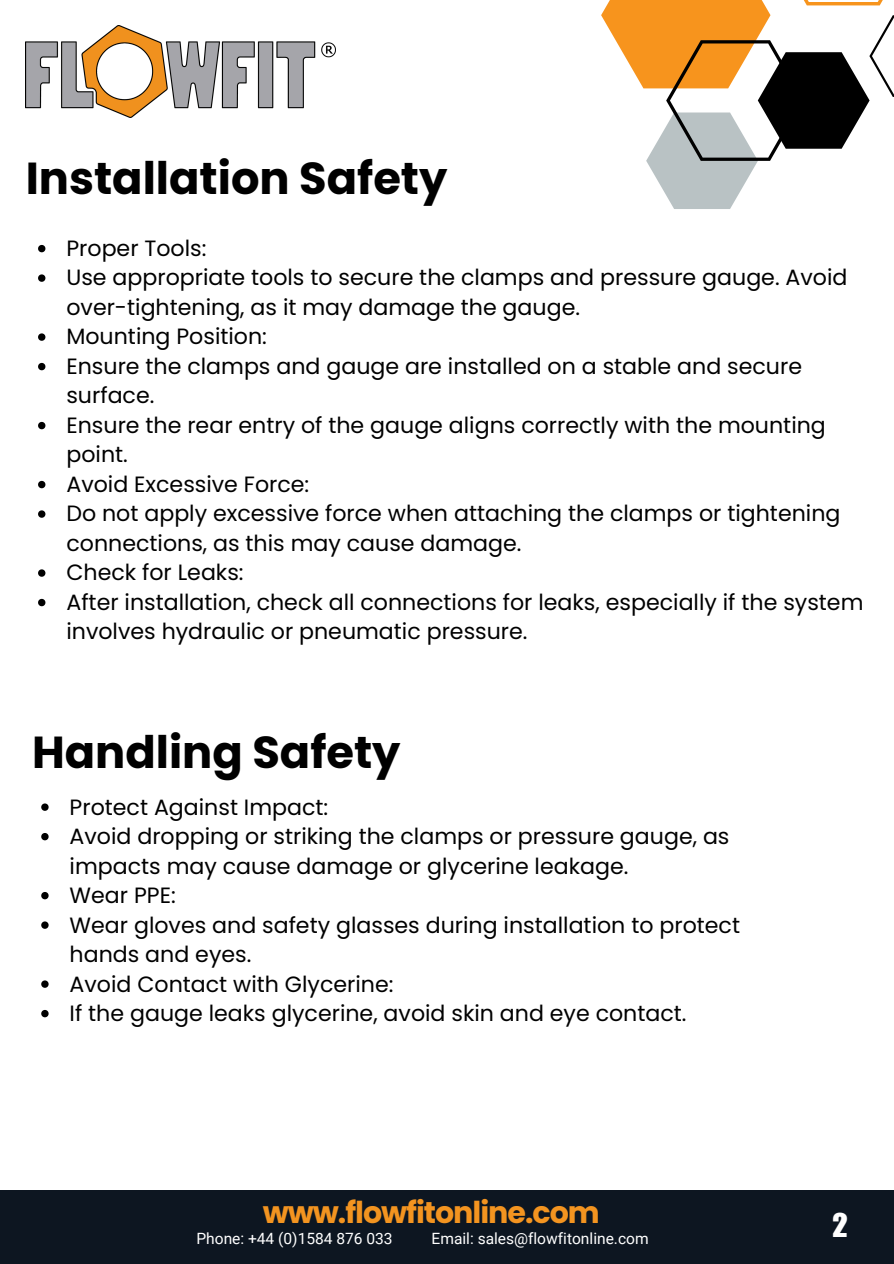
<style>
.page{position:relative;width:894px;height:1264px;background:#fff}
.page>*{position:absolute;margin:0;border:0;box-sizing:border-box;transform-origin:0 0}
.t1{font:700 44.7px "Poppins";color:#000}
.t2{font:33.3px "Impact LT Std";color:#fff}
.t3{font:700 30.15px "Poppins";letter-spacing:-.035em;color:#f39420}
.t4{font:22.05px/29.5px "Poppins";color:#000}
.t5{font:15.6px "Roboto";color:#fff}
</style>
<div class="page">
<svg style="left:601px;top:0;width:292px;height:209px"></svg>
<img style="left:26px;top:26px;width:309px;height:91px">
<div style="left:0;top:1190px;width:893px;height:73px;background:#0d1621"></div>
<svg style="left:41px;top:803px;width:8px;height:7px"></svg>
<svg style="left:41px;top:833px;width:8px;height:7px"></svg>
<svg style="left:41px;top:892px;width:8px;height:7px"></svg>
<svg style="left:41px;top:921px;width:8px;height:7px"></svg>
<svg style="left:41px;top:980px;width:8px;height:7px"></svg>
<svg style="left:41px;top:1010px;width:8px;height:7px"></svg>
<svg style="left:38px;top:245px;width:7px;height:7px"></svg>
<svg style="left:38px;top:274px;width:7px;height:8px"></svg>
<svg style="left:38px;top:333px;width:7px;height:8px"></svg>
<svg style="left:38px;top:363px;width:7px;height:7px"></svg>
<svg style="left:38px;top:422px;width:7px;height:7px"></svg>
<svg style="left:38px;top:481px;width:7px;height:7px"></svg>
<svg style="left:38px;top:510px;width:7px;height:8px"></svg>
<svg style="left:38px;top:569px;width:7px;height:7px"></svg>
<svg style="left:38px;top:599px;width:7px;height:7px"></svg>
<p class="t1" style="left:26px;top:147px;width:423px">Installation Safety</p>
<p class="t4" style="left:66px;top:233px;width:141px">Proper Tools:</p>
<h1 class="t4" style="left:66px;top:263px;width:782px">Use appropriate tools to secure the clamps and pressure gauge. Avoid over-tightening, as it may damage the gauge.</h1>
<p class="t4" style="left:66px;top:322px;width:202px">Mounting Position:</p>
<p class="t4" style="left:66px;top:351px;width:737px">Ensure the clamps and gauge are installed on a stable and secure surface.</p>
<p class="t4" style="left:66px;top:410px;width:760px">Ensure the rear entry of the gauge aligns correctly with the mounting point.</p>
<p class="t4" style="left:66px;top:469px;width:244px">Avoid Excessive Force:</p>
<p class="t4" style="left:66px;top:499px;width:775px">Do not apply excessive force when attaching the clamps or tightening connections, as this may cause damage.</p>
<p class="t4" style="left:66px;top:558px;width:179px">Check for Leaks:</p>
<h2 class="t4" style="left:66px;top:587px;width:798px">After installation, check all connections for leaks, especially if the system involves hydraulic or pneumatic pressure.</h2>
<p class="t1" style="left:32px;top:721px;width:370px">Handling Safety</p>
<p class="t4" style="left:70px;top:792px;width:260px">Protect Against Impact:</p>
<p class="t4" style="left:70px;top:821px;width:661px">Avoid dropping or striking the clamps or pressure gauge, as impacts may cause damage or glycerine leakage.</p>
<p class="t4" style="left:70px;top:880px;width:108px">Wear PPE:</p>
<p class="t4" style="left:70px;top:910px;width:671px">Wear gloves and safety glasses during installation to protect hands and eyes.</p>
<p class="t4" style="left:70px;top:969px;width:325px">Avoid Contact with Glycerine:</p>
<p class="t4" style="left:70px;top:998px;width:618px">If the gauge leaks glycerine, avoid skin and eye contact.</p>
<h1 class="t3" style="left:263px;top:1190px;width:338px">www.flowfitonline.com</h1>
<p class="t5" style="left:196px;top:1229px;width:198px">Phone: +44 (0)1584 876 033</p>
<p class="t5" style="left:431px;top:1229px;width:218px">Email: sales@flowfitonline.com</p>
<p class="t2" style="left:832px;top:1212px;width:17px">2</p>
</div>
